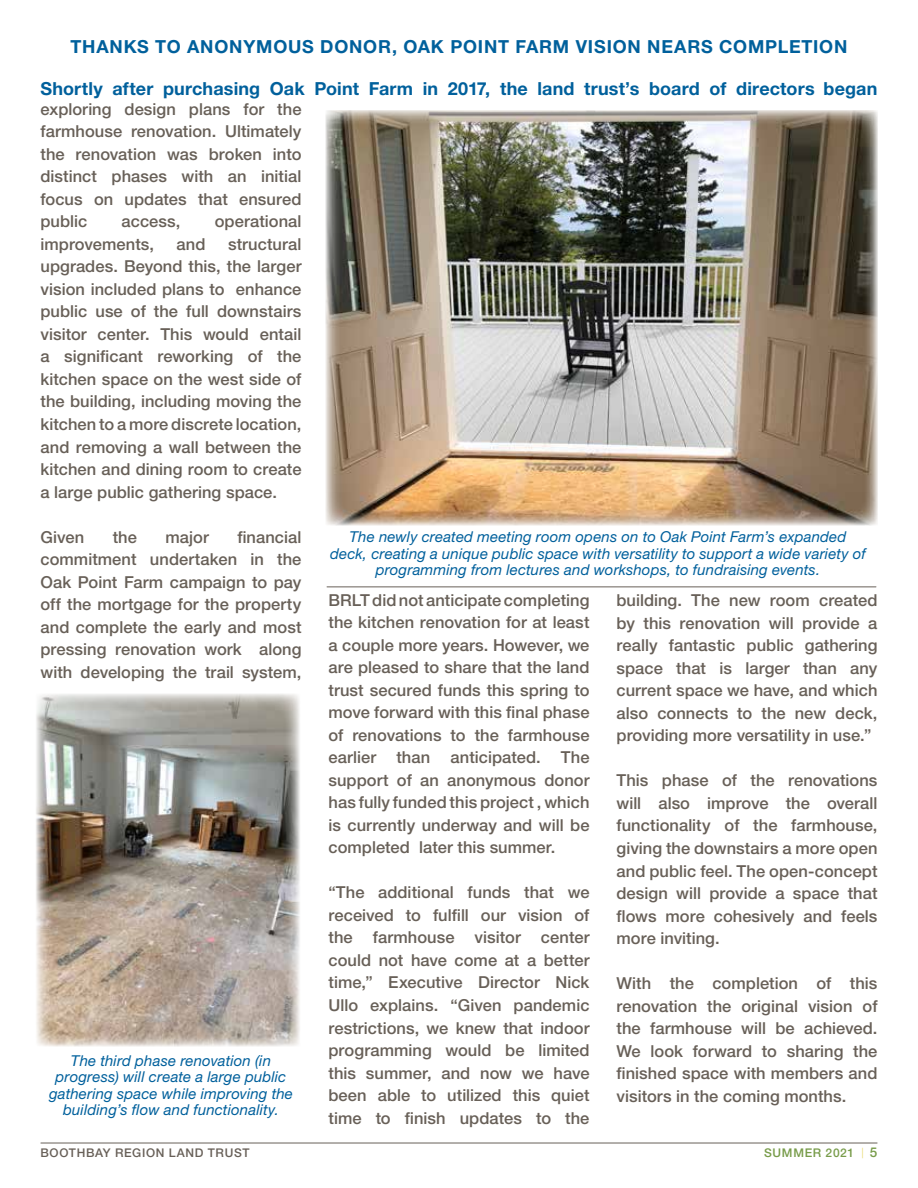
<style>
.page{position:relative;width:918px;height:1188px;background:#fff}
.page>*{position:absolute;margin:0;border:0;box-sizing:border-box;transform-origin:0 0}
.t1{font:700 18px "Helvetica Neue LT Std";letter-spacing:.015em;color:#00609c}
.t2{font:700 18px "Helvetica Neue LT Std";letter-spacing:.045em;color:#00609c}
.t3{font:500 16.5px/22.5px "Helvetica Neue LT Std";letter-spacing:.005em;color:#686058;text-align:justify}
.t4{font:italic 15px/16.5px "Helvetica Neue LT Std";letter-spacing:.01em;color:#00609c;text-align:center}
.t5{font:500 12px "Helvetica Neue LT Std";letter-spacing:.055em;color:#686058}
.t6{font:500 12px "Helvetica Neue LT Std";letter-spacing:.055em;color:#789c4a}
.s1{font-weight:300;font-size:10.5px;color:#e5d660}
.s2{font-size:13.5px}
</style>
<div class="page">
<hr style="left:41px;top:1143px;width:836px;height:1px;background:#686058">
<hr style="left:327px;top:586px;width:549px;height:1px;background:#686058">
<img style="left:326px;top:110px;width:552px;height:415px">
<img style="left:36px;top:694px;width:264px;height:352px">
<p class="t2" style="left:71px;top:36px;width:778px">THANKS TO ANONYMOUS DONOR, OAK POINT FARM VISION NEARS COMPLETION</p>
<p class="t1" style="left:40px;top:78px;width:839px">Shortly after purchasing Oak Point Farm in 2017, the land trust’s board of directors began</p>
<p class="t3" style="left:40px;top:98px;width:263px">exploring design plans for the farmhouse renovation. Ultimately the renovation was broken into distinct phases with an initial focus on updates that ensured public</p>
<p class="t3" style="left:122px;top:210px;width:60px">access,</p>
<p class="t3" style="left:215px;top:210px;width:88px">operational</p>
<p class="t3" style="left:40px;top:233px;width:115px">improvements,</p>
<p class="t3" style="left:177px;top:233px;width:30px">and</p>
<p class="t3" style="left:40px;top:233px;width:263px;text-indent:188px">structural upgrades. Beyond this, the larger vision included plans to enhance public use of the full downstairs visitor center. This would entail a significant reworking of the kitchen space on the west side of the building, including moving the kitchen to a more discrete location, and removing a wall between the kitchen and dining room to create a large public gathering space.</p>
<p class="t3" style="left:40px;top:525px;width:45px">Given</p>
<p class="t3" style="left:113px;top:525px;width:26px">the</p>
<p class="t3" style="left:166px;top:525px;width:45px">major</p>
<p class="t3" style="left:40px;top:525px;width:263px;text-indent:197px">financial commitment undertaken in the Oak Point Farm campaign to pay off the mortgage for the property and complete the early and most pressing renovation work along with developing the trail system,</p>
<p class="t4" style="left:49px;top:1052px;width:245px">The third phase renovation (in progress) will create a large public gathering space while improving the building’s flow and functionality.</p>
<p class="t4" style="left:330px;top:528px;width:537px">The newly created meeting room opens on to Oak Point Farm’s expanded deck, creating a unique public space with versatility to support a wide variety of programming from lectures and workshops, to fundraising events.</p>
<p class="t3" style="left:329px;top:589px;width:263px">BRLT did not anticipate completing the kitchen renovation for at least a couple more years. However, we are pleased to share that the land trust secured funds this spring to move forward with this final phase of renovations to the farmhouse earlier than anticipated. The support of an anonymous donor has fully funded this project , which is currently underway and will be completed later this summer.</p>
<p class="t3" style="left:329px;top:881px;width:263px">“The additional funds that we received to fulfill our vision of the farmhouse visitor center could not have come at a better time,” Executive Director Nick Ullo explains. “Given pandemic restrictions, we knew that indoor programming would be limited this summer, and now we have been able to utilized this quiet time to finish updates to the</p>
<p class="t3" style="left:617px;top:589px;width:263px">building. The new room created by this renovation will provide a really fantastic public gathering space that is larger than any current space we have, and which also connects to the new deck, providing more versatility in use.”</p>
<p class="t3" style="left:617px;top:769px;width:263px">This phase of the renovations will also improve the overall functionality of the farmhouse, giving the downstairs a more open and public feel. The open-concept design will provide a space that flows more cohesively and feels more inviting.</p>
<p class="t3" style="left:617px;top:972px;width:263px">With the completion of this renovation the original vision of the farmhouse will be achieved.<br>We look forward to sharing the finished space with members and visitors in the coming months.</p>
<p class="t5" style="left:40px;top:1146px;width:211px">BOOTHBAY REGION LAND TRUST</p>
<p class="t6" style="left:764px;top:1146px;width:115px">SUMMER 2021 <span class="s1">|</span> <span class="s2">5</span></p>
</div>
